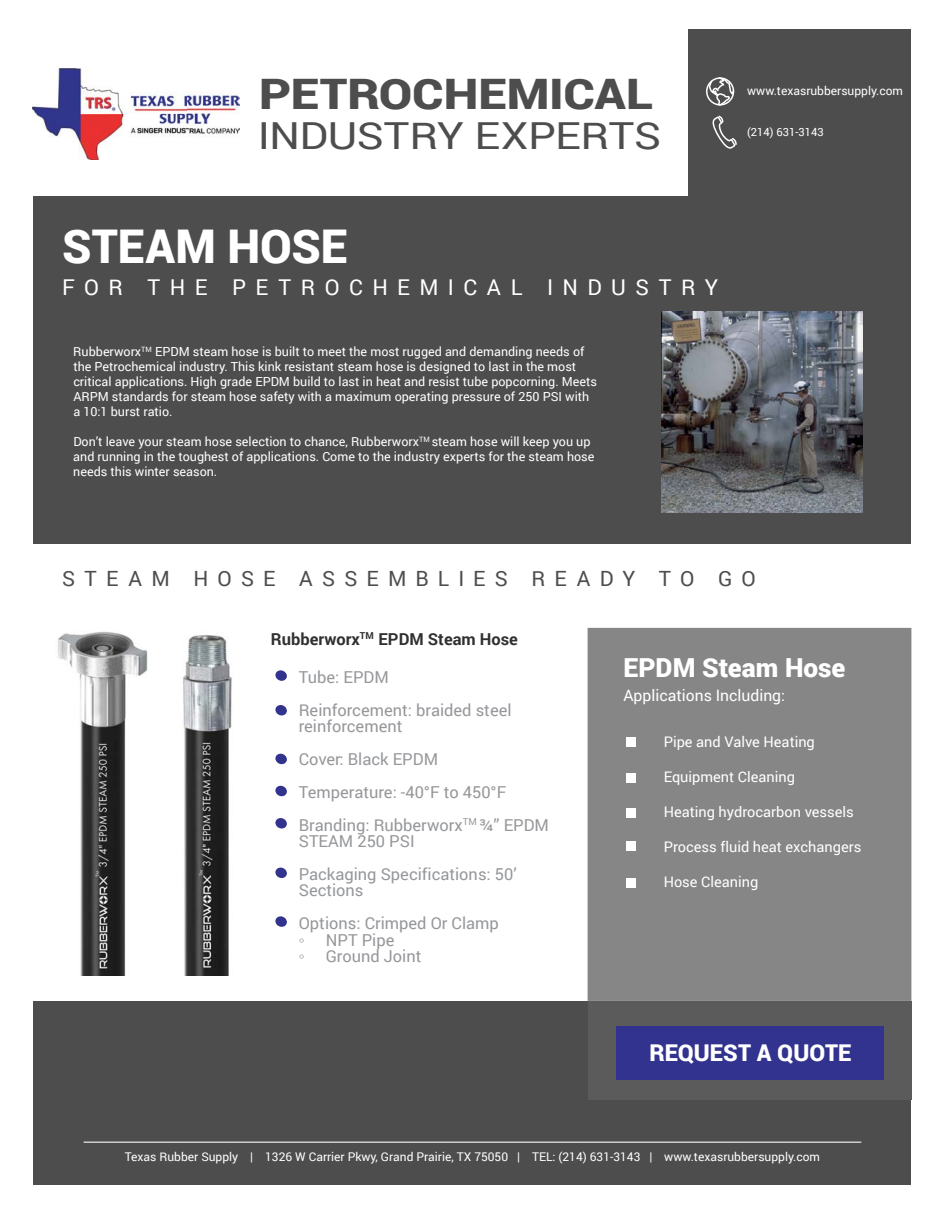
<style>
.page{position:relative;width:945px;height:1215px;background:#fff}
.page>*{position:absolute;margin:0;border:0;box-sizing:border-box;transform-origin:0 0}
.t1{font:900 46.5px "Roboto";color:#fff}
.t2{font:900 42px "Roboto";letter-spacing:-.005em;color:#4d4d4d;scale:1.17 1}
.t3{font:37.2px "Roboto";letter-spacing:-.01em;color:#4d4d4d;scale:1.17 1}
.t4{font:900 26.25px "Roboto";color:#fff}
.t5{font:900 23.1px "Roboto";color:#fff}
.t6{font:21.75px "Roboto";letter-spacing:.435em;color:#fff}
.t7{font:21px "Roboto";letter-spacing:.44em;color:#4d4d4d}
.t8{font:16.5px/32.8px "Roboto";color:#95979a}
.t9{font:700 16.5px "Roboto";color:#303030}
.t10{font:16.5px "Times New Roman";color:#95979a}
.t11{font:15.75px "Roboto";color:#fff}
.t12{font:14.55px "Roboto";color:#fff}
.t13{font:12.6px/15px "Roboto";color:#fff}
.t14{font:12px "Roboto";color:#fff}
.t15{font:11.25px "Roboto";color:#fff}
</style>
<div class="page">
<div style="left:34px;top:30px;width:877px;height:1155px;background:#4d4d4d"></div>
<div style="left:18px;top:545px;width:914px;height:456px;background:#fff"></div>
<div style="left:706px;top:77px;width:28px;height:29px;border:2px solid #fff;border-radius:50%"></div>
<svg style="left:708px;top:77px;width:27px;height:29px"></svg>
<svg style="left:712px;top:115px;width:25px;height:34px"></svg>
<div style="left:27px;top:14px;width:661px;height:182px;background:#fff"></div>
<hr style="left:84px;top:1141px;width:777px;height:2px;background:#cfcfcf">
<div style="left:588px;top:1001px;width:323px;height:99px;background:#5b5b5b"></div>
<div style="left:588px;top:628px;width:323px;height:373px;background:#868686"></div>
<div style="left:616px;top:1026px;width:267px;height:54px;background:#32338f"></div>
<div style="left:665px;top:736px;width:150px;height:14px;background:#868686"></div>
<div style="left:665px;top:771px;width:130px;height:14px;background:#868686"></div>
<div style="left:665px;top:806px;width:192px;height:14px;background:#868686"></div>
<div style="left:665px;top:841px;width:196px;height:14px;background:#868686"></div>
<div style="left:665px;top:876px;width:93px;height:14px;background:#868686"></div>
<div style="left:626px;top:737px;width:9px;height:10px;background:#fff"></div>
<div style="left:626px;top:773px;width:9px;height:10px;background:#fff"></div>
<div style="left:626px;top:808px;width:9px;height:10px;background:#fff"></div>
<div style="left:626px;top:841px;width:9px;height:10px;background:#fff"></div>
<div style="left:626px;top:878px;width:9px;height:10px;background:#fff"></div>
<img style="left:57px;top:632px;width:175px;height:343px">
<div style="left:275px;top:670px;width:12px;height:11px;background:#32338f;border-radius:50%"></div>
<div style="left:275px;top:705px;width:12px;height:11px;background:#32338f;border-radius:50%"></div>
<div style="left:275px;top:753px;width:12px;height:11px;background:#32338f;border-radius:50%"></div>
<div style="left:275px;top:786px;width:12px;height:10px;background:#32338f;border-radius:50%"></div>
<div style="left:275px;top:867px;width:12px;height:11px;background:#32338f;border-radius:50%"></div>
<div style="left:275px;top:818px;width:12px;height:11px;background:#32338f;border-radius:50%"></div>
<div style="left:275px;top:916px;width:12px;height:11px;background:#32338f;border-radius:50%"></div>
<img style="left:661px;top:311px;width:202px;height:202px">
<img style="left:33px;top:69px;width:206px;height:91px">
<h2 class="t2" style="left:259px;top:64px;width:338px">PETROCHEMICAL</h2>
<h3 class="t3" style="left:258px;top:109px;width:346px">INDUSTRY EXPERTS</h3>
<p class="t14" style="left:747px;top:82px;width:157px">www.texasrubbersupply.com</p>
<p class="t15" style="left:747px;top:124px;width:78px">(214) 631-3143</p>
<h1 class="t1" style="left:62px;top:214px;width:287px">STEAM HOSE</h1>
<h3 class="t6" style="left:62px;top:272px;width:657px">FOR THE PETROCHEMICAL INDUSTRY</h3>
<p class="t13" style="left:73px;top:343px;width:525px">Rubberworx<sup>TM</sup> EPDM steam hose is built to meet the most rugged and demanding needs of the Petrochemical industry. This kink resistant steam hose is designed to last in the most critical applications. High grade EPDM build to last in heat and resist tube popcorning. Meets ARPM standards for steam hose safety with a maximum operating pressure of 250 PSI with a 10:1 burst ratio.</p>
<p class="t13" style="left:73px;top:434px;width:523px">Don’t leave your steam hose selection to chance, Rubberworx<sup>TM</sup> steam hose will keep you up and running in the toughest of applications. Come to the industry experts for the steam hose needs this winter season.</p>
<h3 class="t7" style="left:62px;top:564px;width:695px">STEAM HOSE ASSEMBLIES READY TO GO</h3>
<h3 class="t9" style="left:271px;top:627px;width:249px">Rubberworx<sup>TM</sup> EPDM Steam Hose</h3>
<h3 class="t8" style="left:299px;top:660px;width:214px">Tube: EPDM<br>Reinforcement: braided steel</h3>
<h3 class="t8" style="left:299px;top:709px;width:252px">reinforcement<br>Cover: Black EPDM<br>Temperature: -40°F to 450°F<br>Branding: Rubberworx<sup>TM</sup> ¾” EPDM</h3>
<h3 class="t8" style="left:299px;top:824px;width:219px">STEAM 250 PSI<br>Packaging Specifications: 50’</h3>
<h3 class="t8" style="left:299px;top:874px;width:202px">Sections<br>Options: Crimped Or Clamp</h3>
<h3 class="t10" style="left:299px;top:929px;width:7px">◦</h3>
<h3 class="t8" style="left:326px;top:923px;width:70px">NPT Pipe</h3>
<h3 class="t10" style="left:299px;top:945px;width:7px">◦</h3>
<h3 class="t8" style="left:326px;top:939px;width:97px">Ground Joint</h3>
<h3 class="t4" style="left:623px;top:649px;width:223px">EPDM Steam Hose</h3>
<p class="t11" style="left:623px;top:684px;width:163px">Applications Including:</p>
<p class="t12" style="left:664px;top:732px;width:153px">Pipe and Valve Heating</p>
<p class="t12" style="left:664px;top:767px;width:133px">Equipment Cleaning</p>
<p class="t12" style="left:664px;top:802px;width:192px">Heating hydrocarbon vessels</p>
<p class="t12" style="left:664px;top:837px;width:199px">Process fluid heat exchangers</p>
<p class="t12" style="left:664px;top:872px;width:96px">Hose Cleaning</p>
<h3 class="t5" style="left:650px;top:1037px;width:203px">REQUEST A QUOTE</h3>
<p class="t14" style="left:125px;top:1148px;width:697px">Texas Rubber Supply | 1326 W Carrier Pkwy, Grand Prairie, TX 75050 | TEL: (214) 631-3143 | www.texasrubbersupply.com</p>
</div>
